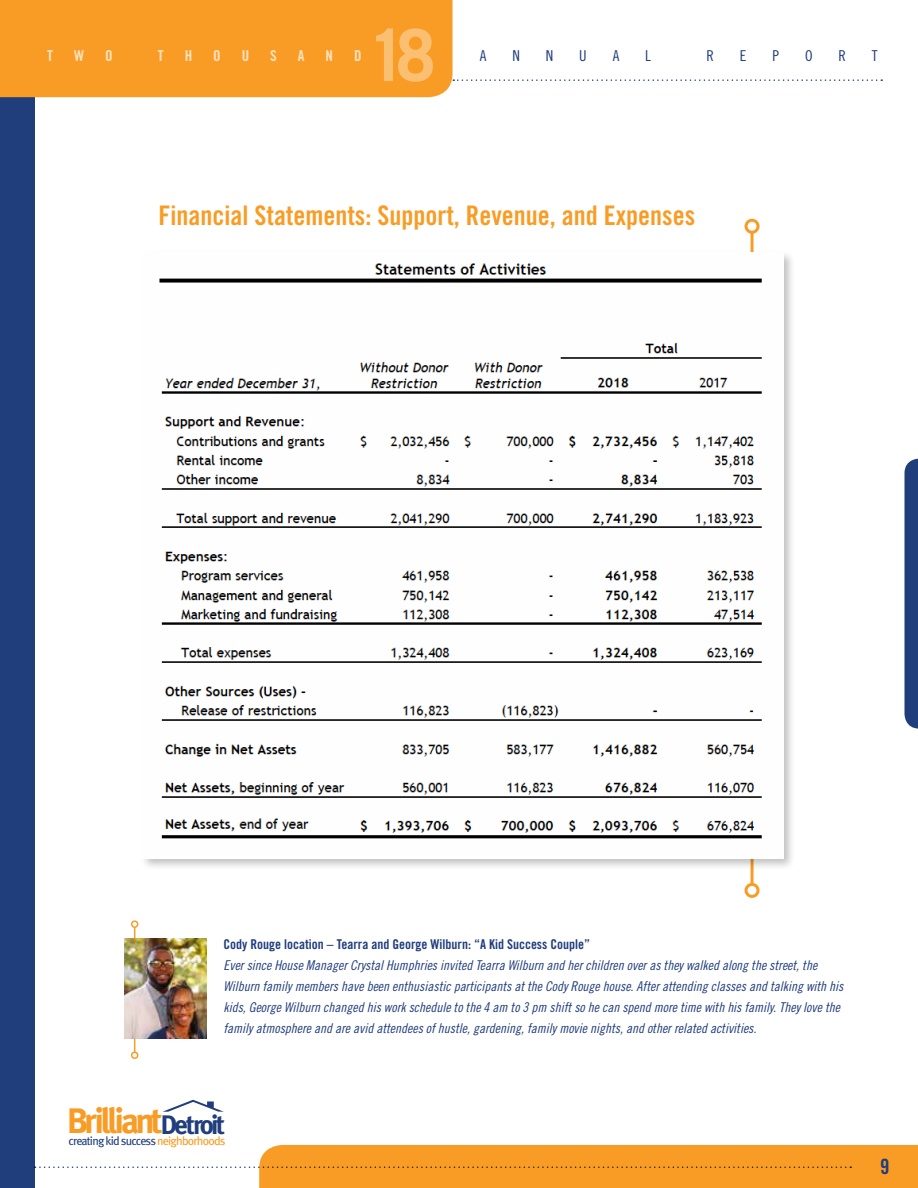
<style>
.page{position:relative;width:918px;height:1188px;background:#fff}
.page>*{position:absolute;margin:0;border:0;box-sizing:border-box;transform-origin:0 0}
.t1{font:700 72px "Trade Gothic";color:#fbbf71}
.t2{font:700 35.4px "Meta";letter-spacing:-.1em;color:#f99c25}
.t3{font:27px "Trade Gothic Bold Cond Twenty";color:#f99c25}
.t4{font:21px "Trade Gothic Bold Cond Twenty";color:#203d7c}
.t5{font:15px "Trade Gothic Cond Eighteen";color:#203d7c}
.t6{font:15px "Trade Gothic Bold Cond Twenty";color:#fde2c0}
.t7{font:13.5px/21px "Trade Gothic Cond Eighteen Obl";color:#203d7c}
.t8{font:13.5px "Trade Gothic Bold Cond Twenty";color:#203d7c}
.t9{font:12px "Meta";letter-spacing:-.065em;color:#203d7c}
.s1{font-size:26.7px;color:#203d7c}
.s2{color:#f99c25}
</style>
<div class="page">
<div style="left:0;top:0;width:35px;height:1188px;background:#203d7c"></div>
<svg style="left:35px;top:1145px;width:883px;height:43px"></svg>
<div style="left:0;top:0;width:453px;height:97px;background:#f99c25"></div>
<svg style="left:453px;top:79px;width:429px;height:2px"></svg>
<svg style="left:163px;top:1100px;width:61px;height:12px"></svg>
<svg style="left:904px;top:459px;width:14px;height:270px;background:#2d4883"></svg>
<hr style="left:751px;top:232px;width:3px;height:652px;background:#f99c25">
<div style="left:745px;top:219px;width:15px;height:15px;border:3px solid #f99c25;border-radius:50%"></div>
<div style="left:745px;top:883px;width:15px;height:15px;border:3px solid #f99c25;border-radius:50%"></div>
<div style="left:140px;top:250px;width:656px;height:621px;background:#000;opacity:.25"></div>
<img style="left:143px;top:253px;width:640px;height:606px">
<hr style="left:134px;top:927px;width:1px;height:125px;background:#f99c25">
<div style="left:131px;top:920px;width:7px;height:8px;border:2px solid #f99c25;border-radius:50%"></div>
<div style="left:131px;top:1052px;width:7px;height:7px;border:2px solid #f99c25;border-radius:50%"></div>
<img style="left:125px;top:939px;width:82px;height:99px">
<p class="t6" style="left:47px;top:47px;width:7px">T</p>
<p class="t6" style="left:74px;top:47px;width:12px">W</p>
<p class="t6" style="left:105px;top:47px;width:9px">O</p>
<p class="t6" style="left:158px;top:47px;width:7px">T</p>
<p class="t6" style="left:185px;top:47px;width:9px">H</p>
<p class="t6" style="left:213px;top:47px;width:9px">O</p>
<p class="t6" style="left:242px;top:47px;width:9px">U</p>
<p class="t6" style="left:270px;top:47px;width:8px">S</p>
<p class="t6" style="left:298px;top:47px;width:8px">A</p>
<p class="t6" style="left:326px;top:47px;width:9px">N</p>
<p class="t6" style="left:354px;top:47px;width:9px">D</p>
<h1 class="t1" style="left:367px;top:11px;width:70px">18</h1>
<p class="t5" style="left:480px;top:47px;width:8px">A</p>
<p class="t5" style="left:512px;top:47px;width:9px">N</p>
<p class="t5" style="left:546px;top:47px;width:9px">N</p>
<p class="t5" style="left:579px;top:47px;width:9px">U</p>
<p class="t5" style="left:613px;top:47px;width:8px">A</p>
<p class="t5" style="left:645px;top:47px;width:7px">L</p>
<p class="t5" style="left:706px;top:47px;width:9px">R</p>
<p class="t5" style="left:740px;top:47px;width:8px">E</p>
<p class="t5" style="left:772px;top:47px;width:8px">P</p>
<p class="t5" style="left:805px;top:47px;width:9px">O</p>
<p class="t5" style="left:838px;top:47px;width:9px">R</p>
<p class="t5" style="left:872px;top:47px;width:7px">T</p>
<h3 class="t3" style="left:159px;top:199px;width:538px">Financial Statements: Support, Revenue, and Expenses</h3>
<p class="t8" style="left:224px;top:936px;width:368px">Cody Rouge location – Tearra and George Wilburn: “A Kid Success Couple”</p>
<p class="t7" style="left:224px;top:955px;width:622px">Ever since House Manager Crystal Humphries invited Tearra Wilburn and her children over as they walked along the street, the Wilburn family members have been enthusiastic participants at the Cody Rouge house. After attending classes and talking with his kids, George Wilburn changed his work schedule to the 4 am to 3 pm shift so he can spend more time with his family. They love the family atmosphere and are avid attendees of hustle, gardening, family movie nights, and other related activities.</p>
<h2 class="t2" style="left:67px;top:1100px;width:160px">Brilliant<span class="s1">Detroit</span></h2>
<p class="t9" style="left:69px;top:1134px;width:159px">creating kid success <span class="s2">neighborhoods</span></p>
<h3 class="t4" style="left:880px;top:1154px;width:11px">9</h3>
</div>
